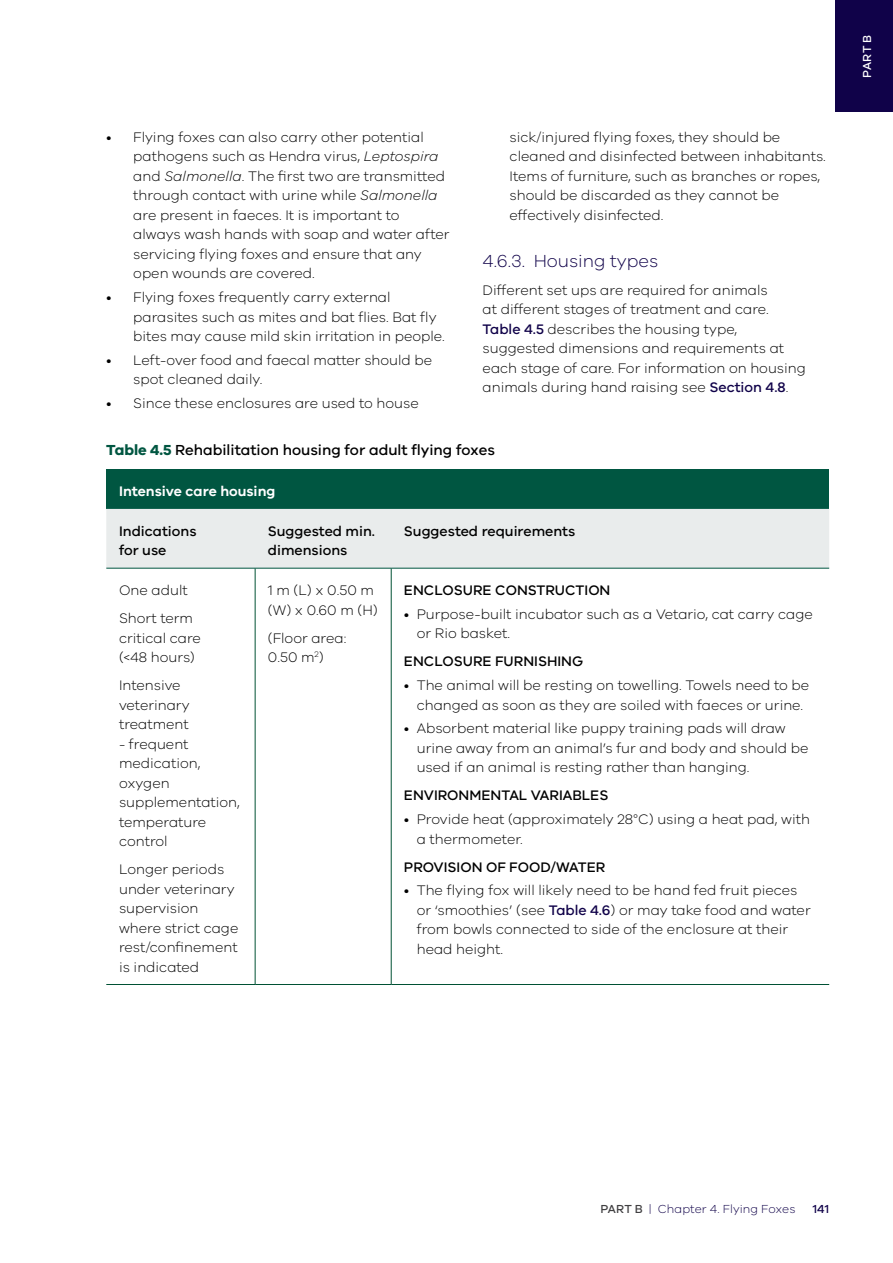
<style>
.page{position:relative;width:893px;height:1263px;background:#fff}
.page>*{position:absolute;margin:0;border:0;box-sizing:border-box;transform-origin:0 0}
.t1{font:300 18px "VIC";color:#100249}
.t2{font:500 15px "VIC";color:#000}
.t3{font:300 14.25px/19.5px "VIC";color:#000}
.t4{font:500 14.25px/19.5px "VIC";color:#000}
.t5{font:600 14.25px "VIC";color:#fff}
.t6{font:300 12px "VIC";letter-spacing:.005em;color:#100249}
.t7{font:500 12px "VIC";color:#fff}
.t8{font:500 12px "VIC";color:#100249}
.s1{font-style:italic}
.s2{font-weight:500;color:#100249}
.s3{font-weight:700;color:#005641}
.s4{font-weight:500;color:#414042}
</style>
<div class="page">
<div style="left:106px;top:469px;width:723px;height:40px;background:#005641"></div>
<div style="left:106px;top:509px;width:723px;height:59px;background:#e9ecec"></div>
<hr style="left:255px;top:568px;width:1px;height:416px;background:#005134">
<hr style="left:391px;top:568px;width:1px;height:416px;background:#005134">
<hr style="left:106px;top:568px;width:149px;height:1px;background:#005641">
<hr style="left:255px;top:568px;width:136px;height:1px;background:#005641">
<hr style="left:391px;top:568px;width:438px;height:1px;background:#005641">
<hr style="left:106px;top:984px;width:149px;height:1px;background:#005134">
<hr style="left:255px;top:984px;width:136px;height:1px;background:#005134">
<hr style="left:391px;top:984px;width:438px;height:1px;background:#005134">
<div style="left:836px;top:0;width:57px;height:111px;background:#100249"></div>
<p class="t3" style="left:133px;top:127px;width:318px;text-indent:-27px">• Flying foxes can also carry other potential pathogens such as Hendra virus, <span class="s1">Leptospira </span>and <span class="s1">Salmonella</span>. The first two are transmitted through contact with urine while <span class="s1">Salmonella </span>are present in faeces. It is important to always wash hands with soap and water after servicing flying foxes and ensure that any open wounds are covered.</p>
<p class="t3" style="left:133px;top:287px;width:313px;text-indent:-27px">• Flying foxes frequently carry external parasites such as mites and bat flies. Bat fly bites may cause mild skin irritation in people.</p>
<p class="t3" style="left:133px;top:350px;width:300px;text-indent:-27px">• Left-over food and faecal matter should be spot cleaned daily.</p>
<p class="t3" style="left:106px;top:393px;width:314px">• Since these enclosures are used to house</p>
<p class="t3" style="left:510px;top:127px;width:318px">sick/injured flying foxes, they should be cleaned and disinfected between inhabitants.<br>Items of furniture, such as branches or ropes, should be discarded as they cannot be effectively disinfected.</p>
<p class="t1" style="left:483px;top:250px;width:177px">4.6.3. Housing types</p>
<p class="t3" style="left:483px;top:280px;width:325px">Different set ups are required for animals<br>at different stages of treatment and care.<br><span class="s2">Table 4.5</span> describes the housing type, suggested dimensions and requirements at each stage of care. For information on housing animals during hand raising see <span class="s2">Section 4.8</span>.</p>
<p class="t2" style="left:106px;top:441px;width:390px"><span class="s3">Table 4.5</span> Rehabilitation housing for adult flying foxes</p>
<p class="t5" style="left:119px;top:483px;width:158px">Intensive care housing</p>
<p class="t4" style="left:119px;top:521px;width:79px">Indications for use</p>
<p class="t4" style="left:268px;top:521px;width:109px">Suggested min. dimensions</p>
<p class="t4" style="left:404px;top:521px;width:173px">Suggested requirements</p>
<p class="t3" style="left:119px;top:576px;width:76px;line-height:28px">One adult<br>Short term</p>
<p class="t3" style="left:119px;top:628px;width:83px">critical care (&lt;48 hours)</p>
<p class="t3" style="left:119px;top:675px;width:72px">Intensive veterinary treatment</p>
<p class="t3" style="left:119px;top:734px;width:122px">- frequent medication, oxygen supplementation, temperature control</p>
<p class="t3" style="left:119px;top:859px;width:121px">Longer periods under veterinary supervision where strict cage rest/confinement is indicated</p>
<p class="t3" style="left:268px;top:580px;width:112px">1 m (L) x 0.50 m (W) x 0.60 m (H)</p>
<p class="t3" style="left:268px;top:627px;width:80px">(Floor area:<br>0.50 m<sup>2</sup>)</p>
<p class="t4" style="left:404px;top:580px;width:208px">ENCLOSURE CONSTRUCTION</p>
<p class="t3" style="left:417px;top:604px;width:398px;text-indent:-13px">• Purpose-built incubator such as a Vetario, cat carry cage or Rio basket.</p>
<p class="t4" style="left:404px;top:651px;width:181px">ENCLOSURE FURNISHING</p>
<p class="t3" style="left:404px;top:675px;width:407px;text-align:center">• The animal will be resting on towelling. Towels need to be changed as soon as they are soiled with faeces or urine.</p>
<p class="t3" style="left:417px;top:718px;width:393px;text-indent:-13px">• Absorbent material like puppy training pads will draw urine away from an animal’s fur and body and should be used if an animal is resting rather than hanging.</p>
<p class="t4" style="left:404px;top:785px;width:206px">ENVIRONMENTAL VARIABLES</p>
<p class="t3" style="left:417px;top:809px;width:395px;text-indent:-13px">• Provide heat (approximately 28°C) using a heat pad, with a thermometer.</p>
<p class="t4" style="left:404px;top:857px;width:203px">PROVISION OF FOOD/WATER</p>
<p class="t3" style="left:417px;top:880px;width:395px;text-indent:-13px">• The flying fox will likely need to be hand fed fruit pieces or ‘smoothies’ (see <span class="s2">Table 4.6</span>) or may take food and water from bowls connected to side of the enclosure at their head height.</p>
<p class="t7" style="left:860px;top:78px;width:44px;rotate:-90deg">PART B</p>
<p class="t6" style="left:600px;top:1201px;width:197px"><span class="s4">PART B</span> | Chapter 4. Flying Foxes</p>
<p class="t8" style="left:813px;top:1201px;width:18px">141</p>
</div>
